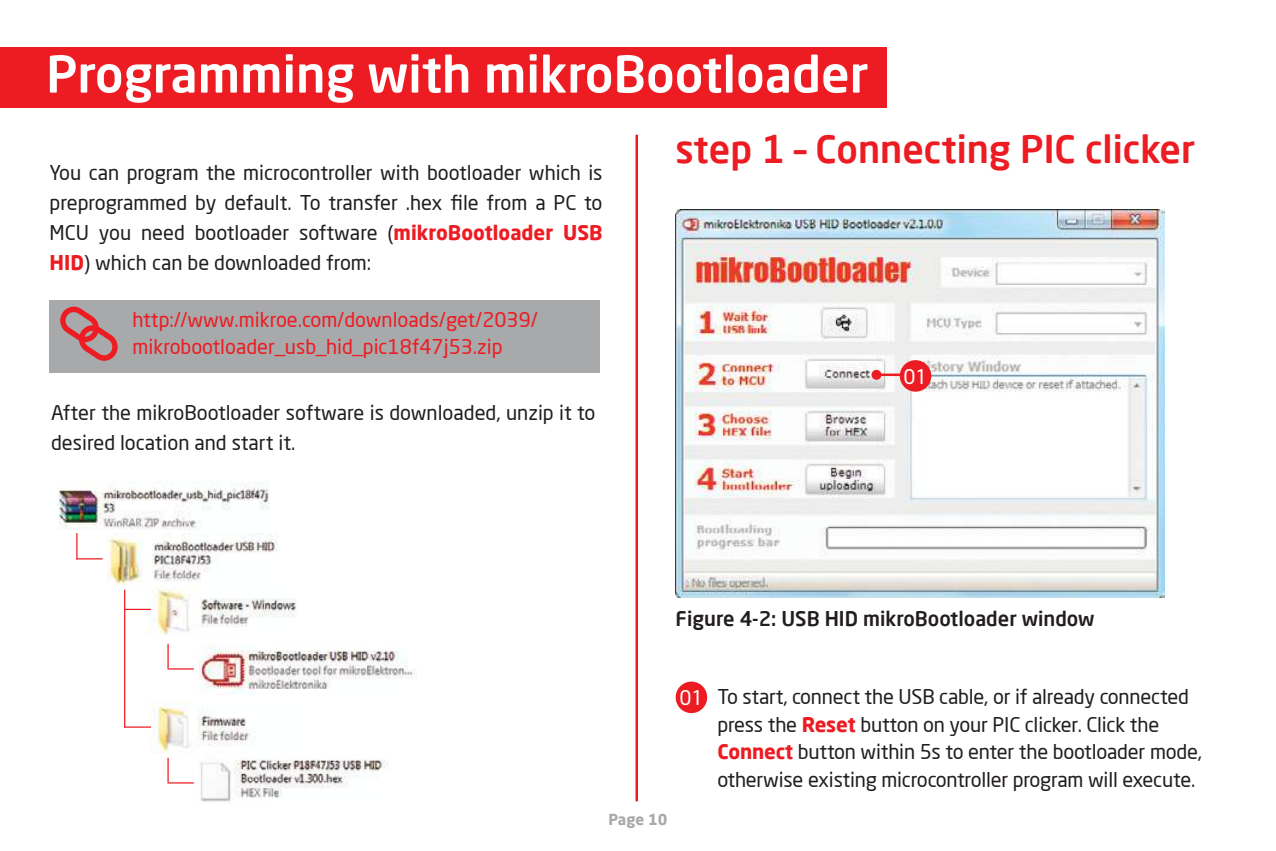
<style>
.page{position:relative;width:1276px;height:851px;background:#fff}
.page>*{position:absolute;margin:0;border:0;box-sizing:border-box;transform-origin:0 0}
.t1{font:500 50px "Neo Sans Pro";color:#fff}
.t2{font:500 37.5px "Neo Sans Pro";color:#ed1c23}
.t3{font:20px/30px "Neo Sans Pro";letter-spacing:-.01em;color:#221e1f}
.t4{font:20px/27.5px "Neo Sans Pro";color:#ed1c23}
.t5{font:500 20px "Neo Sans Pro";color:#221e1f}
.t6{font:20px "Neo Sans";color:#fff}
.t7{font:700 15px "Neo Sans Pro";color:#a7a9ab}
.s1{font-weight:700;color:#ed1c23}
</style>
<div class="page">
<img style="left:199px;top:644px;width:218px;height:50px">
<img style="left:200px;top:759px;width:189px;height:43px">
<hr style="left:167px;top:643px;width:2px;height:25px;background:#ed1c23">
<hr style="left:167px;top:757px;width:2px;height:25px;background:#ed1c23">
<svg style="left:167px;top:668px;width:27px;height:1px"></svg>
<svg style="left:167px;top:782px;width:27px;height:1px"></svg>
<img style="left:145px;top:588px;width:151px;height:46px">
<img style="left:150px;top:701px;width:100px;height:52px">
<div style="left:0;top:47px;width:886px;height:61px;background:#ed1c23"></div>
<hr style="left:635px;top:135px;width:3px;height:666px;background:#ed1c23">
<div style="left:50px;top:300px;width:550px;height:72px;background:#a7a9ab"></div>
<div style="left:675px;top:681px;width:32px;height:32px;background:#ed1c23;border-radius:50%"></div>
<img style="left:675px;top:210px;width:489px;height:387px">
<hr style="left:876px;top:373px;width:27px;height:3px;background:#ed1c23">
<div style="left:871px;top:370px;width:10px;height:10px;background:#ed1c23;border-radius:50%"></div>
<div style="left:900px;top:360px;width:31px;height:31px;background:#ed1c23;border-radius:50%"></div>
<svg style="left:60px;top:306px;width:58px;height:55px"></svg>
<hr style="left:76px;top:533px;width:2px;height:26px;background:#ed1c23">
<svg style="left:76px;top:558px;width:27px;height:1px"></svg>
<hr style="left:124px;top:589px;width:1px;height:138px;background:#ed1c23">
<svg style="left:125px;top:726px;width:26px;height:1px"></svg>
<hr style="left:125px;top:608px;width:26px;height:2px;background:#ed1c23">
<img style="left:58px;top:481px;width:211px;height:49px">
<img style="left:108px;top:533px;width:170px;height:51px">
<h1 class="t1" style="left:46px;top:54px;width:824px">Programming with mikroBootloader</h1>
<p class="t3" style="left:50px;top:159px;width:554px;text-align:justify">You can program the microcontroller with bootloader which is preprogrammed by default. To transfer .hex 昀椀le from a PC to MCU you need bootloader software (<span class="s1">mikroBootloader USB HID</span>) which can be downloaded from:</p>
<p class="t4" style="left:132px;top:307px;width:407px">http://www.mikroe.com/downloads/get/2039/ mikrobootloader_usb_hid_pic18f47j53.zip</p>
<p class="t3" style="left:51px;top:399px;width:546px">After the mikroBootloader software is downloaded, unzip it to desired location and start it.</p>
<h2 class="t2" style="left:675px;top:134px;width:521px">step 1 – Connecting PIC clicker</h2>
<p class="t6" style="left:903px;top:365px;width:25px">01</p>
<p class="t5" style="left:675px;top:610px;width:420px">Figure 4-2: USB HID mikroBootloader window</p>
<p class="t6" style="left:679px;top:686px;width:25px">01</p>
<p class="t7" style="left:608px;top:812px;width:60px">Page 10</p>
<p class="t3" style="left:717px;top:685px;width:486px;line-height:27.5px">To start, connect the USB cable, or if already connected press the <span class="s1">Reset</span> button on your PIC clicker. Click the <span class="s1">Connect</span> button within 5s to enter the bootloader mode, otherwise existing microcontroller program will execute.</p>
</div>
